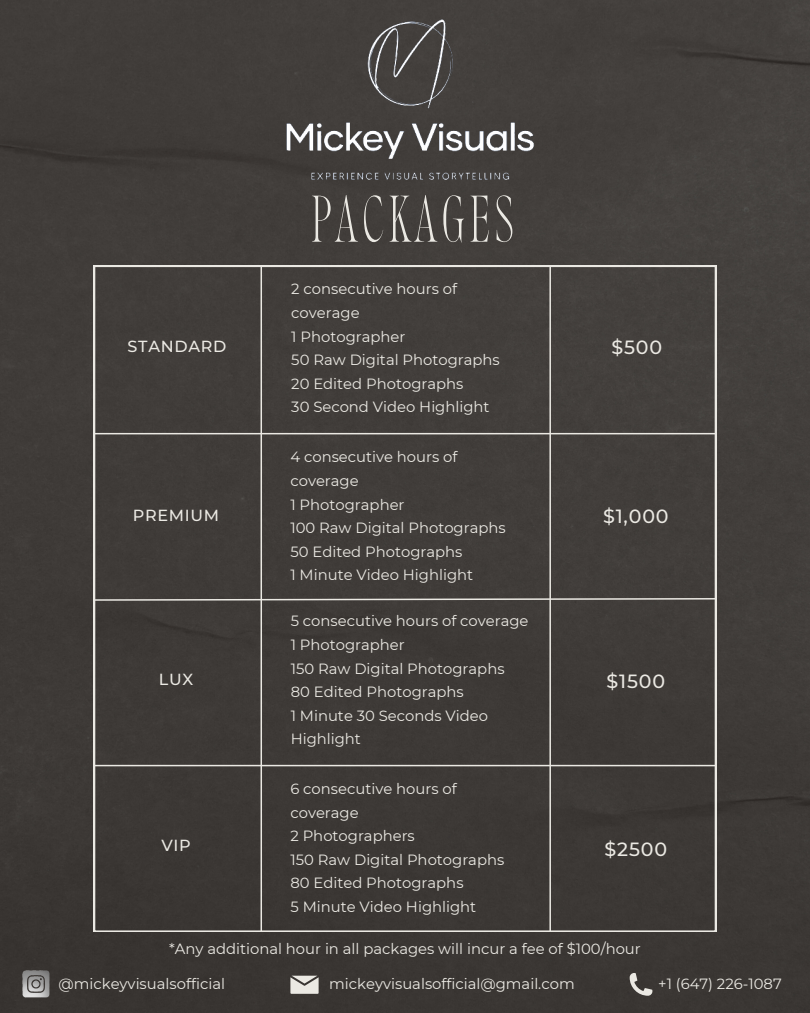
<style>
.page{position:relative;width:810px;height:1013px;background:#fff}
.page>*{position:absolute;margin:0;border:0;box-sizing:border-box;transform-origin:0 0}
.t1{font:65.1px "Helsa Display";letter-spacing:.05em;color:#ebe9e3}
.t2{font:500 19.1px "Montserrat";letter-spacing:.045em;color:#ebe9e3}
.t3{font:500 16px "Montserrat";letter-spacing:.045em;color:#ebe9e3}
.t4{font:14.8px/23.5px "Montserrat";color:#ebe9e3}
</style>
<div class="page">
<div style="left:0;top:0;width:810px;height:1012px;background:#403c39"></div>
<div style="left:94px;top:265px;width:622px;height:666px;background:#3f3b38"></div>
<hr style="left:94px;top:433px;width:622px;height:1px;background:#ebe9e3">
<hr style="left:549px;top:265px;width:2px;height:666px;background:#ebe9e3">
<hr style="left:261px;top:265px;width:1px;height:666px;background:#ebe9e3">
<svg style="left:92px;top:597px;width:626px;height:4px;background:#817d79"></svg>
<hr style="left:94px;top:764px;width:622px;height:2px;background:#ebe9e3">
<img style="left:259px;top:5px;width:306px;height:207px">
<img style="left:9px;top:957px;width:53px;height:53px">
<svg style="left:290px;top:975px;width:29px;height:18px"></svg>
<svg style="left:630px;top:972px;width:22px;height:23px"></svg>
<p class="t1" style="left:310px;top:179px;width:205px">PACKAGES</p>
<p class="t3" style="left:128px;top:336px;width:100px">STANDARD</p>
<p class="t3" style="left:133px;top:506px;width:88px">PREMIUM</p>
<p class="t3" style="left:159px;top:669px;width:36px">LUX</p>
<p class="t3" style="left:161px;top:835px;width:31px">VIP</p>
<p class="t4" style="left:291px;top:277px;width:167px">2 consecutive hours of coverage</p>
<p class="t4" style="left:291px;top:324px;width:116px">1 Photographer</p>
<p class="t4" style="left:291px;top:348px;width:210px">50 Raw Digital Photographs</p>
<h2 class="t4" style="left:291px;top:371px;width:174px">20 Edited Photographs</h2>
<h3 class="t4" style="left:291px;top:395px;width:200px">30 Second Video Highlight</h3>
<p class="t4" style="left:290px;top:445px;width:169px">4 consecutive hours of coverage</p>
<p class="t4" style="left:290px;top:492px;width:116px">1 Photographer</p>
<p class="t4" style="left:290px;top:516px;width:217px">100 Raw Digital Photographs</p>
<p class="t4" style="left:290px;top:539px;width:174px">50 Edited Photographs</p>
<p class="t4" style="left:290px;top:563px;width:184px">1 Minute Video Highlight</p>
<h3 class="t4" style="left:291px;top:609px;width:239px">5 consecutive hours of coverage</h3>
<h2 class="t4" style="left:291px;top:633px;width:116px">1 Photographer</h2>
<p class="t4" style="left:291px;top:656px;width:215px">150 Raw Digital Photographs</p>
<p class="t4" style="left:291px;top:680px;width:175px">80 Edited Photographs</p>
<p class="t4" style="left:291px;top:703px;width:199px">1 Minute 30 Seconds Video<br>Highlight</p>
<p class="t4" style="left:290px;top:777px;width:168px">6 consecutive hours of coverage</p>
<h3 class="t4" style="left:290px;top:824px;width:126px">2 Photographers</h3>
<h2 class="t4" style="left:290px;top:847px;width:215px">150 Raw Digital Photographs<br>80 Edited Photographs</h2>
<p class="t4" style="left:290px;top:895px;width:187px">5 Minute Video Highlight</p>
<h3 class="t2" style="left:611px;top:336px;width:52px">$500</h3>
<h2 class="t2" style="left:603px;top:504px;width:67px">$1,000</h2>
<p class="t2" style="left:607px;top:670px;width:60px">$1500</p>
<p class="t2" style="left:605px;top:837px;width:64px">$2500</p>
<p class="t4" style="left:169px;top:936px;width:473px">*Any additional hour in all packages will incur a fee of $100/hour</p>
<p class="t4" style="left:329px;top:972px;width:247px">mickeyvisualsofficial@gmail.com</p>
<p class="t4" style="left:658px;top:971px;width:125px">+1 (647) 226-1087</p>
<p class="t4" style="left:59px;top:972px;width:168px">@mickeyvisualsofficial</p>
</div>
